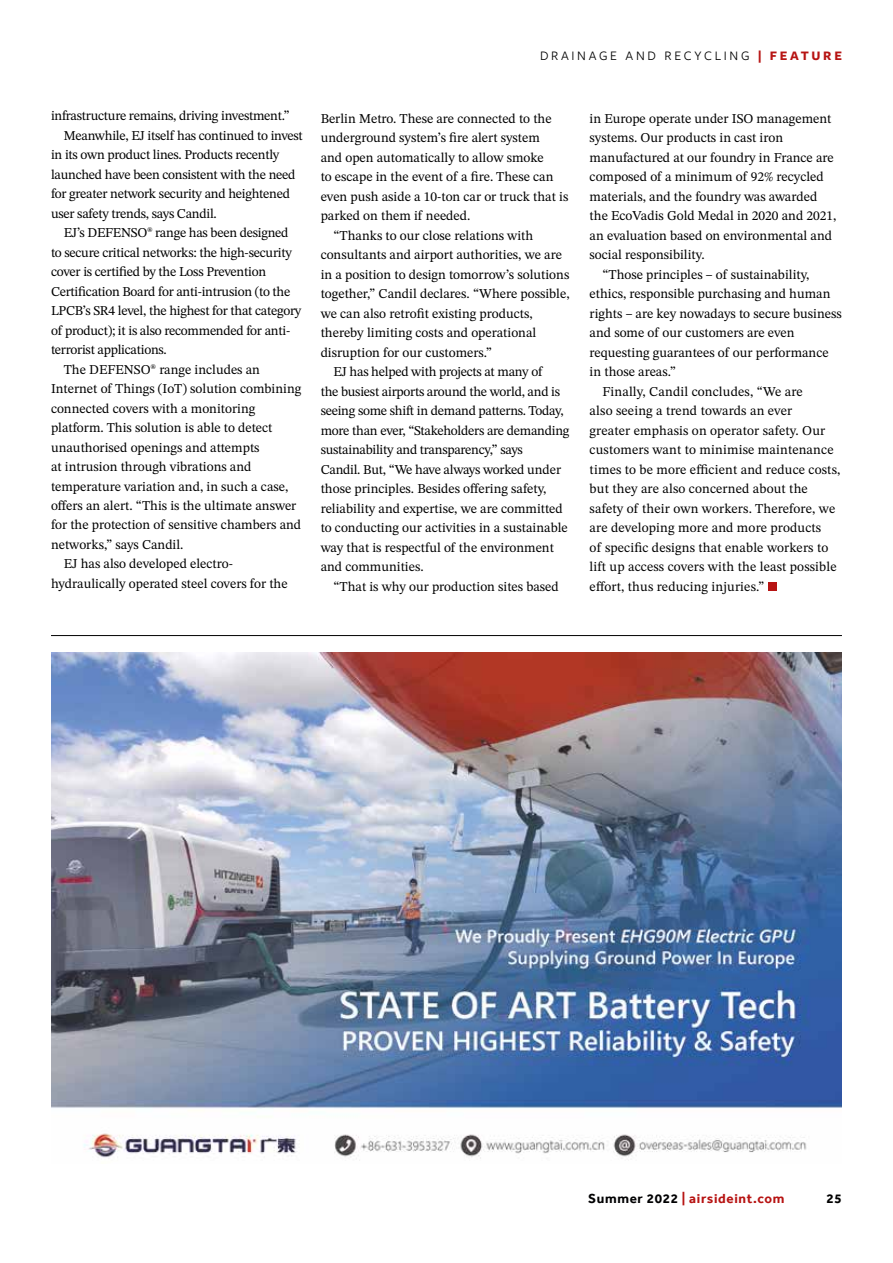
<style>
.page{position:relative;width:893px;height:1263px;background:#fff}
.page>*{position:absolute;margin:0;border:0;box-sizing:border-box;transform-origin:0 0}
.t1{font:13.5px "STIX Two Text";color:#000}
.t2{font:13.5px "STIX Two Text";letter-spacing:-.02em;color:#000}
.t3{font:13.5px "Freight Sans Pro";letter-spacing:.2em;color:#000}
.t4{font:700 13.5px "Effra";letter-spacing:.05em;color:#b71413}
.t5{font:700 13.5px "Effra";color:#000}
.s1{font-weight:700;color:#b71413}
.s2{color:#020203}
</style>
<div class="page">
<hr style="left:51px;top:635px;width:791px;height:1px;background:#000">
<img style="left:51px;top:653px;width:791px;height:506px">
<div style="left:768px;top:582px;width:8px;height:9px;background:#b71413"></div>
<p class="t3" style="left:540px;top:47px;width:303px">DRAINAGE AND RECYCLING <span class="s1">| FEATURE</span></p>
<p class="t2" style="left:51px;top:106px;width:240px">infrastructure remains, driving investment.”</p>
<p class="t2" style="left:64px;top:125px;width:241px">Meanwhile, EJ itself has continued to invest</p>
<p class="t2" style="left:51px;top:145px;width:230px">in its own product lines. Products recently</p>
<p class="t2" style="left:51px;top:164px;width:246px">launched have been consistent with the need</p>
<p class="t2" style="left:51px;top:184px;width:240px">for greater network security and heightened</p>
<p class="t2" style="left:51px;top:203px;width:167px">user safety trends, says Candil.</p>
<p class="t2" style="left:64px;top:223px;width:226px">EJ’s DEFENSO® range has been designed</p>
<p class="t2" style="left:51px;top:242px;width:242px">to secure critical networks: the high-security</p>
<p class="t2" style="left:51px;top:262px;width:217px">cover is certified by the Loss Prevention</p>
<p class="t2" style="left:51px;top:281px;width:241px">Certification Board for anti-intrusion (to the</p>
<p class="t2" style="left:51px;top:301px;width:252px">LPCB’s SR4 level, the highest for that category</p>
<p class="t2" style="left:51px;top:320px;width:241px">of product); it is also recommended for anti-</p>
<p class="t2" style="left:51px;top:340px;width:117px">terrorist applications.</p>
<p class="t1" style="left:64px;top:359px;width:198px">The DEFENSO® range includes an</p>
<p class="t1" style="left:51px;top:379px;width:252px">Internet of Things (IoT) solution combining</p>
<p class="t1" style="left:51px;top:398px;width:206px">connected covers with a monitoring</p>
<p class="t1" style="left:51px;top:418px;width:223px">platform. This solution is able to detect</p>
<p class="t1" style="left:51px;top:437px;width:210px">unauthorised openings and attempts</p>
<p class="t1" style="left:51px;top:457px;width:202px">at intrusion through vibrations and</p>
<p class="t1" style="left:51px;top:476px;width:239px">temperature variation and, in such a case,</p>
<p class="t1" style="left:51px;top:496px;width:247px">offers an alert. “This is the ultimate answer</p>
<p class="t1" style="left:51px;top:515px;width:252px">for the protection of sensitive chambers and</p>
<p class="t1" style="left:51px;top:535px;width:134px">networks,” says Candil.</p>
<p class="t1" style="left:64px;top:554px;width:171px">EJ has also developed electro-</p>
<p class="t1" style="left:51px;top:574px;width:238px">hydraulically operated steel covers for the</p>
<p class="t1" style="left:321px;top:109px;width:232px">Berlin Metro. These are connected to the</p>
<p class="t1" style="left:321px;top:128px;width:221px">underground system’s fire alert system</p>
<p class="t1" style="left:321px;top:148px;width:224px">and open automatically to allow smoke</p>
<p class="t1" style="left:321px;top:167px;width:234px">to escape in the event of a fire. These can</p>
<p class="t1" style="left:321px;top:187px;width:249px">even push aside a 10-ton car or truck that is</p>
<p class="t1" style="left:321px;top:206px;width:151px">parked on them if needed.</p>
<p class="t1" style="left:333px;top:226px;width:201px">“Thanks to our close relations with</p>
<p class="t1" style="left:321px;top:245px;width:243px">consultants and airport authorities, we are</p>
<p class="t1" style="left:321px;top:265px;width:250px">in a position to design tomorrow’s solutions</p>
<p class="t1" style="left:321px;top:284px;width:250px">together,” Candil declares. “Where possible,</p>
<p class="t1" style="left:321px;top:304px;width:213px">we can also retrofit existing products,</p>
<p class="t1" style="left:321px;top:323px;width:217px">thereby limiting costs and operational</p>
<p class="t1" style="left:321px;top:343px;width:173px">disruption for our customers.”</p>
<p class="t2" style="left:333px;top:362px;width:210px">EJ has helped with projects at many of</p>
<p class="t2" style="left:321px;top:382px;width:241px">the busiest airports around the world, and is</p>
<p class="t2" style="left:321px;top:401px;width:244px">seeing some shift in demand patterns. Today,</p>
<p class="t2" style="left:321px;top:421px;width:250px">more than ever, “Stakeholders are demanding</p>
<p class="t2" style="left:321px;top:440px;width:204px">sustainability and transparency,” says</p>
<p class="t2" style="left:321px;top:460px;width:242px">Candil. But, “We have always worked under</p>
<p class="t1" style="left:321px;top:479px;width:227px">those principles. Besides offering safety,</p>
<p class="t1" style="left:321px;top:499px;width:244px">reliability and expertise, we are committed</p>
<p class="t1" style="left:321px;top:518px;width:249px">to conducting our activities in a sustainable</p>
<p class="t1" style="left:321px;top:538px;width:235px">way that is respectful of the environment</p>
<p class="t1" style="left:321px;top:557px;width:104px">and communities.</p>
<p class="t1" style="left:333px;top:577px;width:227px">“That is why our production sites based</p>
<p class="t1" style="left:590px;top:109px;width:243px">in Europe operate under ISO management</p>
<p class="t1" style="left:590px;top:128px;width:195px">systems. Our products in cast iron</p>
<p class="t1" style="left:590px;top:148px;width:246px">manufactured at our foundry in France are</p>
<p class="t1" style="left:590px;top:167px;width:236px">composed of a minimum of 92% recycled</p>
<p class="t1" style="left:590px;top:187px;width:229px">materials, and the foundry was awarded</p>
<p class="t1" style="left:590px;top:206px;width:248px">the EcoVadis Gold Medal in 2020 and 2021,</p>
<p class="t1" style="left:590px;top:226px;width:244px">an evaluation based on environmental and</p>
<p class="t1" style="left:590px;top:245px;width:116px">social responsibility.</p>
<p class="t1" style="left:602px;top:265px;width:209px">“Those principles – of sustainability,</p>
<p class="t1" style="left:590px;top:284px;width:242px">ethics, responsible purchasing and human</p>
<p class="t1" style="left:590px;top:304px;width:254px">rights – are key nowadays to secure business</p>
<p class="t1" style="left:590px;top:323px;width:206px">and some of our customers are even</p>
<p class="t1" style="left:590px;top:343px;width:241px">requesting guarantees of our performance</p>
<p class="t1" style="left:590px;top:362px;width:88px">in those areas.”</p>
<p class="t1" style="left:602px;top:382px;width:202px">Finally, Candil concludes, “We are</p>
<p class="t1" style="left:590px;top:401px;width:204px">also seeing a trend towards an ever</p>
<p class="t1" style="left:590px;top:421px;width:237px">greater emphasis on operator safety. Our</p>
<p class="t1" style="left:590px;top:440px;width:245px">customers want to minimise maintenance</p>
<p class="t1" style="left:590px;top:460px;width:252px">times to be more efficient and reduce costs,</p>
<p class="t1" style="left:590px;top:479px;width:220px">but they are also concerned about the</p>
<p class="t1" style="left:590px;top:499px;width:247px">safety of their own workers. Therefore, we</p>
<p class="t1" style="left:590px;top:518px;width:233px">are developing more and more products</p>
<p class="t1" style="left:590px;top:538px;width:240px">of specific designs that enable workers to</p>
<p class="t1" style="left:590px;top:557px;width:249px">lift up access covers with the least possible</p>
<p class="t1" style="left:590px;top:577px;width:176px">effort, thus reducing injuries.”</p>
<p class="t4" style="left:588px;top:1190px;width:198px"><span class="s2">Summer 2022</span> | airsideint.com</p>
<p class="t5" style="left:826px;top:1190px;width:17px">25</p>
</div>
